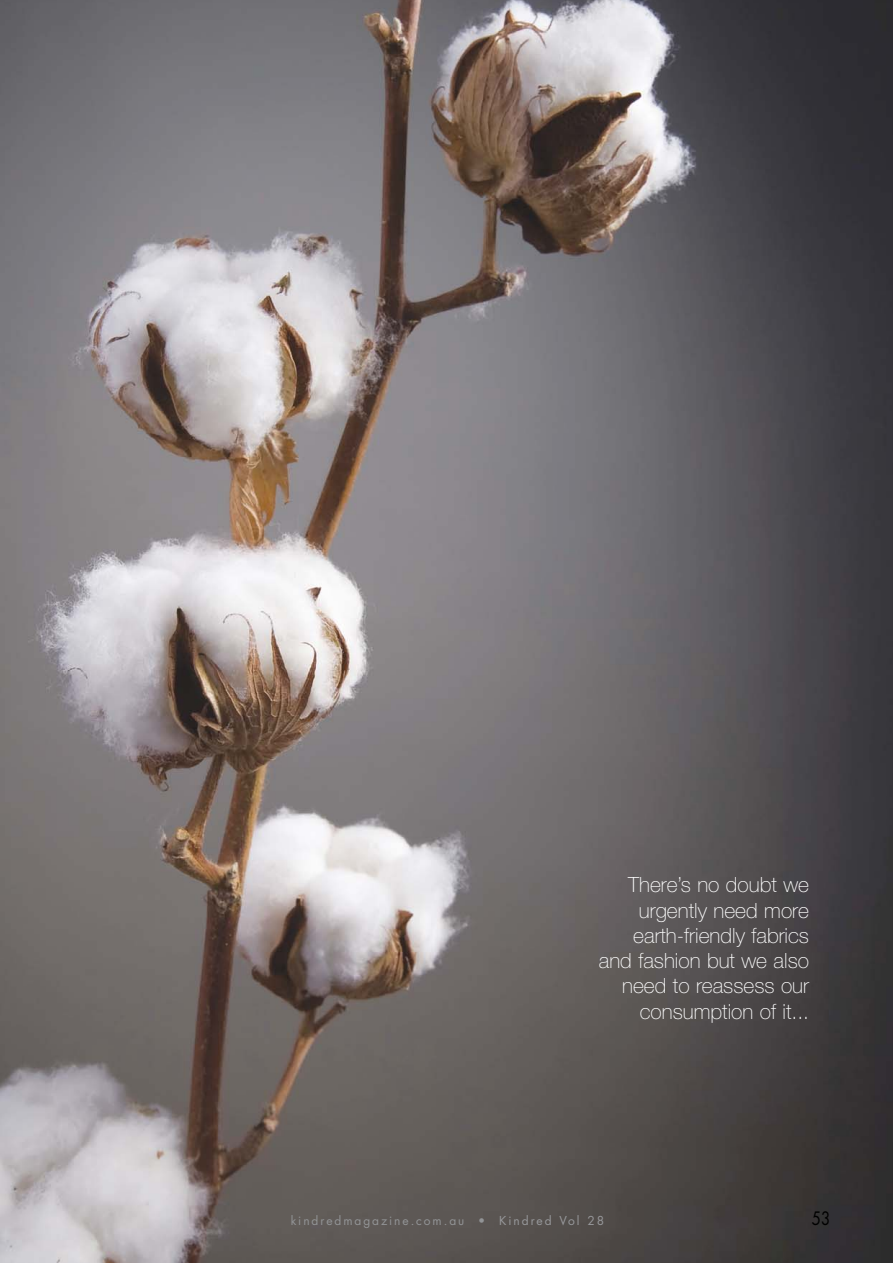
<style>
.page{position:relative;width:893px;height:1263px;background:#fff}
.page>*{position:absolute;margin:0;border:0;box-sizing:border-box;transform-origin:0 0}
.t1{font:100 21px/25.3px "Helvetica Neue";color:#fff;text-align:right}
.t2{font:18px "Futura";color:#000;scale:.83 1}
.t3{font:12px "Futura";letter-spacing:.16em;color:#929496}
.s1{color:#97989b}
</style>
<div class="page">
<img style="left:0;top:0;width:893px;height:1263px">
<p class="t1" style="left:599px;top:874px;width:212px">There’s no doubt we urgently need more earth-friendly fabrics and fashion but we also need to reassess our consumption of it...</p>
<p class="t3" style="left:291px;top:1215px;width:315px">kindredmagazine.com.au • <span class="s1">Kindred Vol 28</span></p>
<p class="t2" style="left:812px;top:1210px;width:24px">53</p>
</div>
